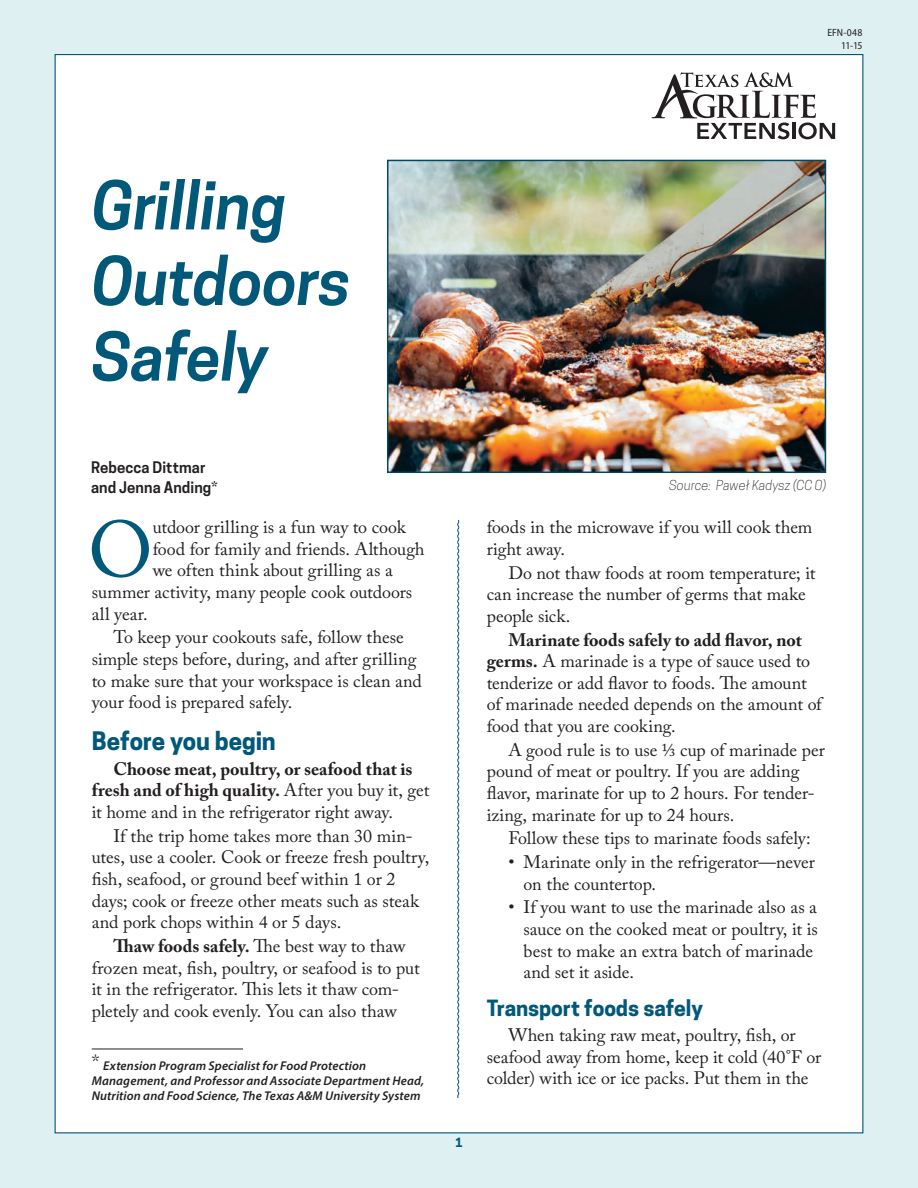
<style>
.page{position:relative;width:918px;height:1188px;background:#dff0f2}
.page>*{position:absolute;margin:0;border:0;box-sizing:border-box;transform-origin:0 0}
.t1{font:78.75px "Adobe Caslon Pro";color:#015879}
.t2{font:italic 600 63px/75.6px "Cooper Hewitt";letter-spacing:-.005em;color:#015879}
.t3{font:700 24px "Cooper Hewitt";letter-spacing:-.005em;color:#015879}
.t4{font:700 21px "Cooper Hewitt";letter-spacing:-.005em;color:#015879}
.t5{font:18px/21.6px "Adobe Caslon Pro";color:#231f20}
.t6{font:700 18px/21.6px "Adobe Caslon Pro";color:#231f20}
.t7{font:600 15px/19.5px "Cooper Hewitt";letter-spacing:.005em;color:#231f20}
.t8{font:italic 300 12.9px "Cooper Hewitt";letter-spacing:.005em;color:#231f20}
.t9{font:italic 600 12.75px/15.3px "Myriad Pro";letter-spacing:.01em;color:#231f20}
.t10{font:700 12px "Cooper Hewitt";color:#015879}
.t11{font:semi-condensed 10.5px/12.6px "Myriad Pro";color:#231f20;text-align:right}
.s1{font-weight:400}
.s2{font-weight:700}
.s3{font-family:"Cooper Hewitt";font-weight:400;font-style:normal;font-size:19.5px}
</style>
<div class="page">
<div style="left:55px;top:54px;width:808px;height:1079px;background:#fff"></div>
<svg style="left:652px;top:72px;width:183px;height:67px"></svg>
<hr style="left:92px;top:1049px;width:151px;height:1px;background:#231f20">
<svg style="left:457px;top:519px;width:3px;height:579px"></svg>
<img style="left:390px;top:163px;width:433px;height:307px">
<div style="left:387px;top:160px;width:439px;height:313px;border:2px solid #004960"></div>
<p class="t11" style="left:827px;top:26px;width:37px">EFN-048<br>11-15</p>
<h2 class="t2" style="left:92px;top:168px;width:261px">Grilling<br>Outdoors<br>Safely</h2>
<p class="t7" style="left:91px;top:458px;width:128px">Rebecca Dittmar and Jenna Anding*</p>
<h1 class="t1" style="left:88px;top:503px;width:66px">O</h1>
<p class="t5" style="left:153px;top:516px;width:255px">utdoor grilling is a fun way to cook</p>
<p class="t5" style="left:153px;top:538px;width:273px">food for family and friends. Although</p>
<p class="t5" style="left:153px;top:559px;width:242px">we often think about grilling as a</p>
<p class="t5" style="left:92px;top:581px;width:322px">summer activity, many people cook outdoors</p>
<p class="t5" style="left:92px;top:603px;width:58px">all year.</p>
<p class="t5" style="left:92px;top:626px;width:332px;text-indent:22px">To keep your cookouts safe, follow these simple steps before, during, and after grilling to make sure that your workspace is clean and your food is prepared safely.</p>
<h3 class="t3" style="left:92px;top:727px;width:186px">Before you begin</h3>
<p class="t6" style="left:92px;top:758px;width:339px;text-indent:22px">Choose meat, poultry, or seafood that is fresh and of high quality. <span class="s1">After you buy it, get it home and in the refrigerator right away.</span></p>
<p class="t5" style="left:92px;top:825px;width:339px;text-indent:22px">If the trip home takes more than 30 min&shy;utes, use a cooler. Cook or freeze fresh poultry, fish, seafood, or ground beef within 1 or 2 days; cook or freeze other meats such as steak and pork chops within 4 or 5 days.</p>
<p class="t5" style="left:92px;top:935px;width:330px;text-indent:22px"><span class="s2">Thaw foods safely.</span> The best way to thaw frozen meat, fish, poultry, or seafood is to put it in the refrigerator. This lets it thaw com&shy;pletely and cook evenly. You can also thaw</p>
<p class="t9" style="left:92px;top:1057px;width:334px"><span class="s3">*</span> Extension Program Specialist for Food Protection<br>Management, and Professor and Associate Department Head,<br>Nutrition and Food Science, The Texas A&amp;M University System</p>
<p class="t10" style="left:455px;top:1136px;width:9px">1</p>
<p class="t8" style="left:669px;top:477px;width:158px">Source: Paweł Kadysz (CC 0)</p>
<p class="t5" style="left:487px;top:516px;width:327px">foods in the microwave if you will cook them right away.</p>
<p class="t5" style="left:487px;top:562px;width:330px;text-indent:22px">Do not thaw foods at room temperature; it can increase the number of germs that make people sick.</p>
<p class="t5" style="left:487px;top:629px;width:337px;text-indent:22px"><span class="s2">Marinate foods safely to add flavor, not germs.</span> A marinade is a type of sauce used to tenderize or add flavor to foods. The amount of marinade needed depends on the amount of food that you are cooking.</p>
<p class="t5" style="left:487px;top:739px;width:340px;text-indent:22px">A good rule is to use ⅓ cup of marinade per pound of meat or poultry. If you are adding flavor, marinate for up to 2 hours. For tender&shy;izing, marinate for up to 24 hours.</p>
<p class="t5" style="left:508px;top:827px;width:304px">Follow these tips to marinate foods safely:</p>
<p class="t5" style="left:524px;top:851px;width:293px;text-indent:-15px">• Marinate only in the refrigerator—never on the countertop.</p>
<p class="t5" style="left:524px;top:896px;width:296px;text-indent:-15px">• If you want to use the marinade also as a sauce on the cooked meat or poultry, it is best to make an extra batch of marinade and set it aside.</p>
<p class="t4" style="left:487px;top:996px;width:218px">Transport foods safely</p>
<p class="t5" style="left:487px;top:1024px;width:336px;text-indent:22px">When taking raw meat, poultry, fish, or seafood away from home, keep it cold (40°F or colder) with ice or ice packs. Put them in the</p>
</div>
